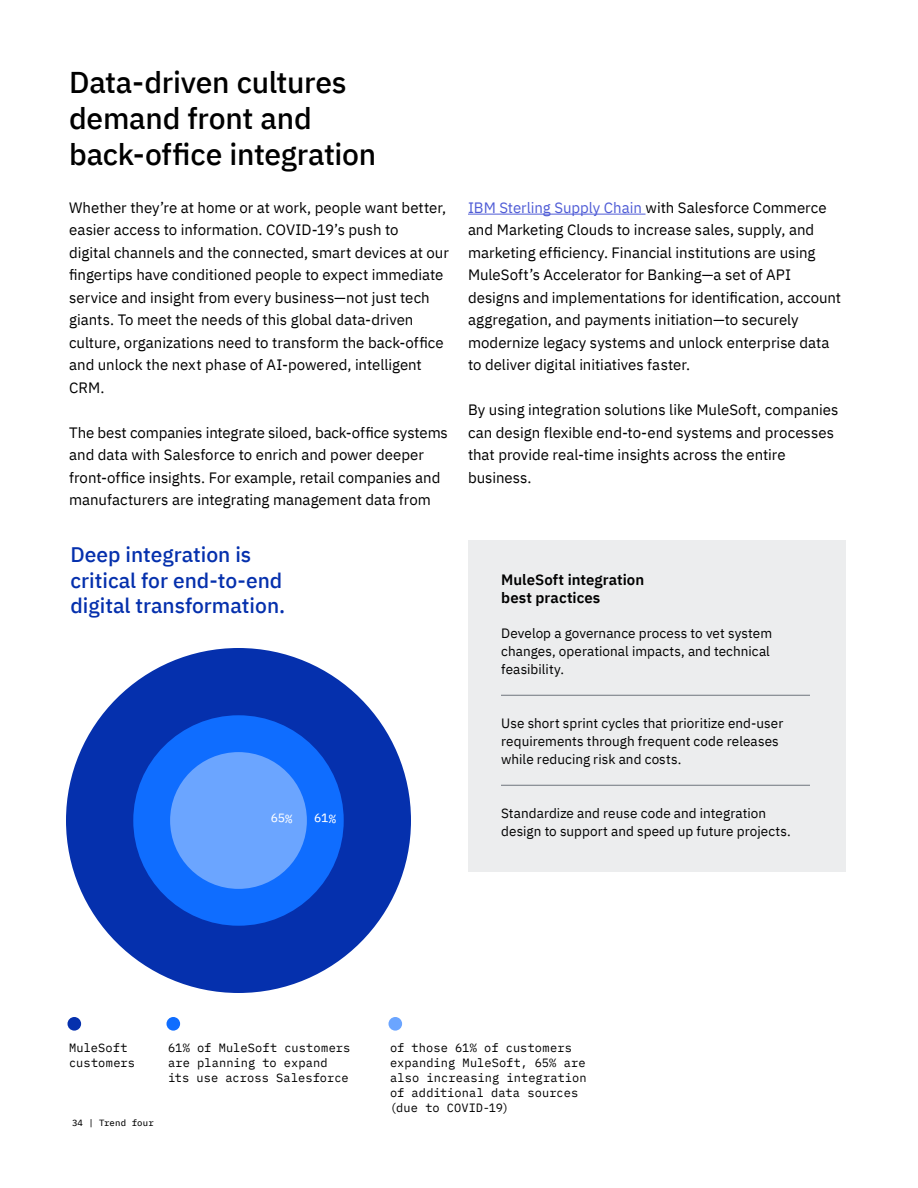
<style>
.page{position:relative;width:918px;height:1188px;background:#fff}
.page>*{position:absolute;margin:0;border:0;box-sizing:border-box;transform-origin:0 0}
.t1{font:500 30px/36px "IBM Plex Sans";letter-spacing:-.01em;color:#000}
.t2{font:500 21px/25.5px "IBM Plex Sans";color:#0530ad}
.t3{font:15px/22.5px "IBM Plex Sans";color:#000}
.t4{font:600 15px/18px "IBM Plex Sans";letter-spacing:.005em;color:#000}
.t5{font:13.5px/18px "IBM Plex Sans";letter-spacing:.005em;color:#000}
.t6{font:12px/15px "IBM Plex Mono";letter-spacing:.01em;color:#000}
.t7{font:9px "IBM Plex Mono Text";letter-spacing:.025em;color:#000}
.s1{color:#4f5cd6}
</style>
<div class="page">
<div style="left:66px;top:648px;width:345px;height:345px;background:#0530ad;border-radius:50%"></div>
<div style="left:133px;top:715px;width:211px;height:211px;background:#0f6dff;border-radius:50%"></div>
<div style="left:170px;top:752px;width:137px;height:137px;background:#6ba5ff;border-radius:50%"></div>
<div style="left:468px;top:540px;width:378px;height:332px;background:#ecedee"></div>
<hr style="left:468px;top:214px;width:178px;height:1px;background:#4f5cd6">
<div style="left:167px;top:1017px;width:13px;height:14px;background:#0f6dff;border-radius:50%"></div>
<div style="left:389px;top:1017px;width:13px;height:14px;background:#6ba5ff;border-radius:50%"></div>
<div style="left:68px;top:1017px;width:13px;height:14px;background:#0530ad;border-radius:50%"></div>
<hr style="left:501px;top:785px;width:309px;height:1px;background:#6e757d">
<hr style="left:501px;top:695px;width:309px;height:1px;background:#6e757d">
<h1 class="t1" style="left:69px;top:61px;width:309px">Data-driven cultures demand front and back-office integration</h1>
<p class="t3" style="left:69px;top:195px;width:381px">Whether they’re at home or at work, people want better, easier access to information. COVID-19’s push to<br>digital channels and the connected, smart devices at our fingertips have conditioned people to expect immediate service and insight from every business—not just tech giants. To meet the needs of this global data-driven culture, organizations need to transform the back-office and unlock the next phase of AI-powered, intelligent CRM.</p>
<p class="t3" style="left:69px;top:420px;width:380px">The best companies integrate siloed, back-office systems and data with Salesforce to enrich and power deeper front-office insights. For example, retail companies and manufacturers are integrating management data from</p>
<h2 class="t2" style="left:70px;top:540px;width:216px">Deep integration is critical for end-to-end digital transformation.</h2>
<p class="t3" style="left:468px;top:195px;width:375px"><span class="s1">IBM Sterling Supply Chain</span> with Salesforce Commerce and Marketing Clouds to increase sales, supply, and marketing efficiency. Financial institutions are using MuleSoft’s Accelerator for Banking—a set of API designs and implementations for identification, account aggregation, and payments initiation—to securely modernize legacy systems and unlock enterprise data to deliver digital initiatives faster.</p>
<p class="t3" style="left:468px;top:397px;width:372px">By using integration solutions like MuleSoft, companies can design flexible end-to-end systems and processes that provide real-time insights across the entire business.</p>
<p class="t4" style="left:501px;top:569px;width:144px">MuleSoft integration best practices</p>
<p class="t5" style="left:501px;top:623px;width:272px">Develop a governance process to vet system changes, operational impacts, and technical feasibility.</p>
<p class="t5" style="left:501px;top:713px;width:284px">Use short sprint cycles that prioritize end-user requirements through frequent code releases while reducing risk and costs.</p>
<p class="t5" style="left:501px;top:803px;width:291px">Standardize and reuse code and integration design to support and speed up future projects.</p>
<p class="t6" style="left:69px;top:1039px;width:68px">MuleSoft customers</p>
<p class="t6" style="left:390px;top:1039px;width:198px">of those 61% of customers expanding MuleSoft, 65% are also increasing integration of additional data sources (due to COVID-19)</p>
<p class="t7" style="left:72px;top:1116px;width:83px">34 | Trend four</p>
<p class="t6" style="left:168px;top:1039px;width:184px">61% of MuleSoft customers are planning to expand its use across Salesforce</p>
</div>
